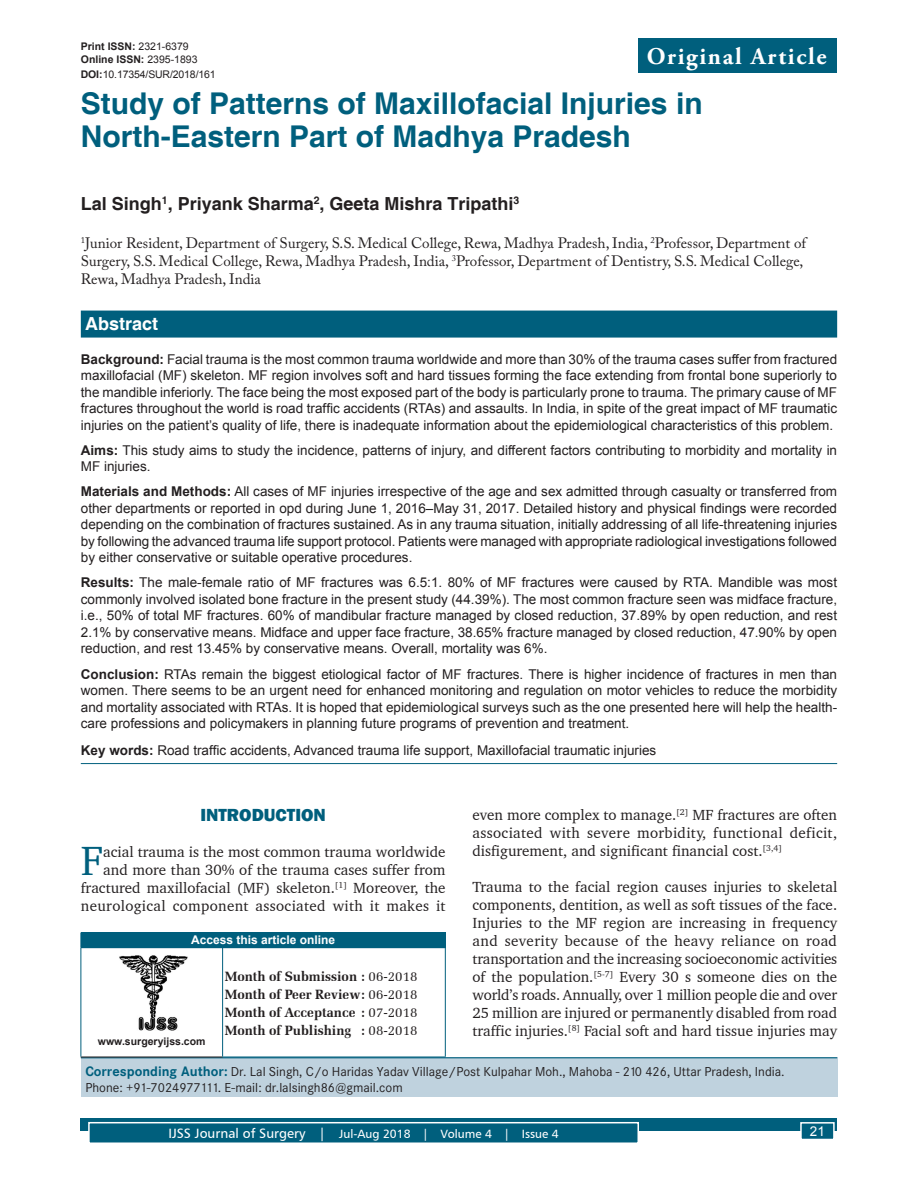
<style>
.page{position:relative;width:918px;height:1188px;background:#fff}
.page>*{position:absolute;margin:0;border:0;box-sizing:border-box;transform-origin:0 0}
.TX_First_Para{font:41.85px "Charter BT";color:#005f7d}
.AT{font:700 30px/33.8px "Helvetica";color:#005f7d}
.AH{font:700 24px "Adobe Garamond Pro";letter-spacing:.07em;color:#fff}
.AU{font:700 18px "Helvetica";color:#231f20}
.t1{font:800 18px "Franklin Gothic";color:#005f7d}
.ABSH{font:700 18px "Helvetica";color:#fff}
.TX{font:15px/18px "Charter BT";color:#231f20;text-align:justify}
.TX_First_Para-2{font:15px/18px "Charter BT";color:#231f20;text-align:right}
.AFF{font:15px/18px "Adobe Caslon Pro";color:#231f20}
.ABS{font:13.5px/16.5px "Arial";color:#231f20;text-align:justify}
.HIS{font:700 13.5px/18px "Zapf Elliptical 711 BT";color:#231f20;text-align:justify}
.KWD{font:13.5px "Arial";color:#231f20}
.t2{font:13.5px "Arial";color:#fff}
.ADD{font:12.75px/15.3px "Corporate SBQ";color:#231f20}
.t3{font:12px "Humanist 777 BT Roman B";color:#fff}
.AAO{font:700 12px "Arial";color:#fff}
.DOI{font:700 10.5px "Arial";color:#231f20}
.DOI-2{font:10.5px "Arial";letter-spacing:-.015em;color:#231f20}
.Web{font:700 10.5px "Arial";color:#231f20}
.s1{font-weight:400}
.s2{font-weight:700}
.s3{font-weight:700;font-size:13.5px;color:#005f7d}
.s4{font-size:13.5px}
</style>
<div class="page">
<div style="left:81px;top:1119px;width:756px;height:12px;background:#005f7d"></div>
<div style="left:89px;top:1123px;width:549px;height:20px;background:#005f7d"></div>
<div style="left:88px;top:1122px;width:551px;height:22px;border:2px solid #fff"></div>
<div style="left:801px;top:1123px;width:33px;height:16px;background:#005f7d"></div>
<div style="left:800px;top:1122px;width:35px;height:18px;border:2px solid #fff"></div>
<div style="left:81px;top:311px;width:756px;height:27px;background:#005f7d"></div>
<hr style="left:81px;top:763px;width:756px;height:1px;background:#005f7d">
<div style="left:81px;top:1057px;width:756px;height:39px;background:#bfd2de"></div>
<hr style="left:81px;top:1057px;width:756px;height:1px;background:#005f7d">
<img style="left:119px;top:955px;width:69px;height:76px">
<div style="left:81px;top:933px;width:364px;height:15px;background:#005f7d"></div>
<hr style="left:81px;top:1057px;width:142px;height:1px;background:#231f20">
<svg style="left:445px;top:933px;width:1px;height:14px"></svg>
<hr style="left:223px;top:947px;width:223px;height:1px;background:#005f7d">
<hr style="left:81px;top:948px;width:1px;height:109px;background:#005f7d">
<hr style="left:222px;top:948px;width:1px;height:109px;background:#005f7d">
<hr style="left:445px;top:948px;width:1px;height:109px;background:#005f7d">
<div style="left:638px;top:38px;width:199px;height:35px;background:#005f7d"></div>
<p class="DOI" style="left:81px;top:40px;width:109px">Print ISSN: <span class="s1">2321-6379</span></p>
<p class="DOI" style="left:81px;top:52px;width:118px">Online ISSN: <span class="s1">2395-1893</span></p>
<p class="DOI-2" style="left:81px;top:68px;width:136px"><span class="s2">DOI:</span> 10.17354/SUR/2018/161</p>
<p class="AH" style="left:647px;top:43px;width:181px">Original Article</p>
<p class="AT" style="left:81px;top:88px;width:623px">Study of Patterns of Maxillofacial Injuries in<br>North‑Eastern Part of Madhya Pradesh</p>
<p class="AU" style="left:81px;top:192px;width:440px">Lal Singh<sup>1</sup>, Priyank Sharma<sup>2</sup>, Geeta Mishra Tripathi<sup>3</sup></p>
<p class="AFF" style="left:81px;top:233px;width:727px"><sup>1</sup>Junior Resident, Department of Surgery, S.S. Medical College, Rewa, Madhya Pradesh, India, <sup>2</sup>Professor, Department of<br>Surgery, S.S. Medical College, Rewa, Madhya Pradesh, India, <sup>3</sup>Professor, Department of Dentistry, S.S. Medical College,<br>Rewa, Madhya Pradesh, India</p>
<p class="ABSH" style="left:85px;top:313px;width:75px">Abstract</p>
<p class="ABS" style="left:81px;top:351px;width:758px"><span class="s2">Background:</span> Facial trauma is the most common trauma worldwide and more than 30% of the trauma cases suffer from fractured maxillofacial (MF) skeleton. MF region involves soft and hard tissues forming the face extending from frontal bone superiorly to the mandible inferiorly. The face being the most exposed part of the body is particularly prone to trauma. The primary cause of MF fractures throughout the world is road traffic accidents (RTAs) and assaults. In India, in spite of the great impact of MF traumatic injuries on the patient’s quality of life, there is inadequate information about the epidemiological characteristics of this problem.</p>
<p class="ABS" style="left:81px;top:442px;width:758px"><span class="s2">Aims:</span> This study aims to study the incidence, patterns of injury, and different factors contributing to morbidity and mortality in<br>MF injuries.</p>
<p class="ABS" style="left:81px;top:483px;width:758px"><span class="s2">Materials and Methods:</span> All cases of MF injuries irrespective of the age and sex admitted through casualty or transferred from other departments or reported in opd during June 1, 2016–May 31, 2017. Detailed history and physical findings were recorded depending on the combination of fractures sustained. As in any trauma situation, initially addressing of all life-threatening injuries by following the advanced trauma life support protocol. Patients were managed with appropriate radiological investigations followed by either conservative or suitable operative procedures.</p>
<p class="ABS" style="left:81px;top:575px;width:758px"><span class="s2">Results:</span> The male-female ratio of MF fractures was 6.5:1. 80% of MF fractures were caused by RTA. Mandible was most commonly involved isolated bone fracture in the present study (44.39%). The most common fracture seen was midface fracture, i.e., 50% of total MF fractures. 60% of mandibular fracture managed by closed reduction, 37.89% by open reduction, and rest 2.1% by conservative means. Midface and upper face fracture, 38.65% fracture managed by closed reduction, 47.90% by open reduction, and rest 13.45% by conservative means. Overall, mortality was 6%.</p>
<p class="ABS" style="left:81px;top:666px;width:758px"><span class="s2">Conclusion:</span> RTAs remain the biggest etiological factor of MF fractures. There is higher incidence of fractures in men than women. There seems to be an urgent need for enhanced monitoring and regulation on motor vehicles to reduce the morbidity and mortality associated with RTAs. It is hoped that epidemiological surveys such as the one presented here will help the health&shy;care professions and policymakers in planning future programs of prevention and treatment.</p>
<p class="KWD" style="left:81px;top:741px;width:577px"><span class="s2">Key words:</span> Road traffic accidents, Advanced trauma life support, Maxillofacial traumatic injuries</p>
<p class="TX_First_Para-2" style="left:472px;top:806px;width:366px;text-align:justify">even more complex to manage.<sup>[2]</sup> MF fractures are often associated with severe morbidity, functional deficit, disfigurement, and significant financial cost.<sup>[3,4]</sup></p>
<p class="TX" style="left:472px;top:878px;width:366px">Trauma to the facial region causes injuries to skeletal components, dentition, as well as soft tissues of the face.<br>Injuries to the MF region are increasing in frequency and severity because of the heavy reliance on road transportation and the increasing socioeconomic activities of the population.<sup>[5-7]</sup> Every 30 s someone dies on the world’s roads. Annually, over 1 million people die and over 25 million are injured or permanently disabled from road traffic injuries.<sup>[8]</sup> Facial soft and hard tissue injuries may</p>
<p class="ADD" style="left:85px;top:1064px;width:701px"><span class="s3">Corresponding Author:</span> Dr. Lal Singh, C/o Haridas Yadav Village/Post Kulpahar Moh., Mahoba - 210 426, Uttar Pradesh, India.<br>Phone: +91-7024977111. E-mail: dr.lalsingh86@gmail.com</p>
<h1 class="t1" style="left:200px;top:804px;width:127px">INTRODUCTION</h1>
<p class="TX_First_Para-2" style="left:81px;top:843px;width:366px">acial trauma is the most common trauma worldwide and more than 30% of the trauma cases suffer from fractured maxillofacial (MF) skeleton.<sup>[1]</sup> Moreover, the neurological component associated with it makes it</p>
<p class="TX_First_Para" style="left:81px;top:835px;width:24px">F</p>
<p class="AAO" style="left:191px;top:932px;width:146px">Access this article online</p>
<p class="HIS" style="left:225px;top:967px;width:194px">Month of Submission : <span class="s1">06-2018<br></span>Month of Peer Review: <span class="s1">06-2018<br></span>Month of Acceptance : <span class="s1">07-2018<br></span>Month of Publishing : <span class="s1">08-2018</span></p>
<p class="Web" style="left:98px;top:1034px;width:109px">www.surgeryijss.com</p>
<p class="t3" style="left:168px;top:1126px;width:392px"><span class="s4">IJSS Journal of Surgery |</span> Jul-Aug 2018 | Volume 4 | Issue 4</p>
<p class="t2" style="left:810px;top:1122px;width:17px">21</p>
</div>
